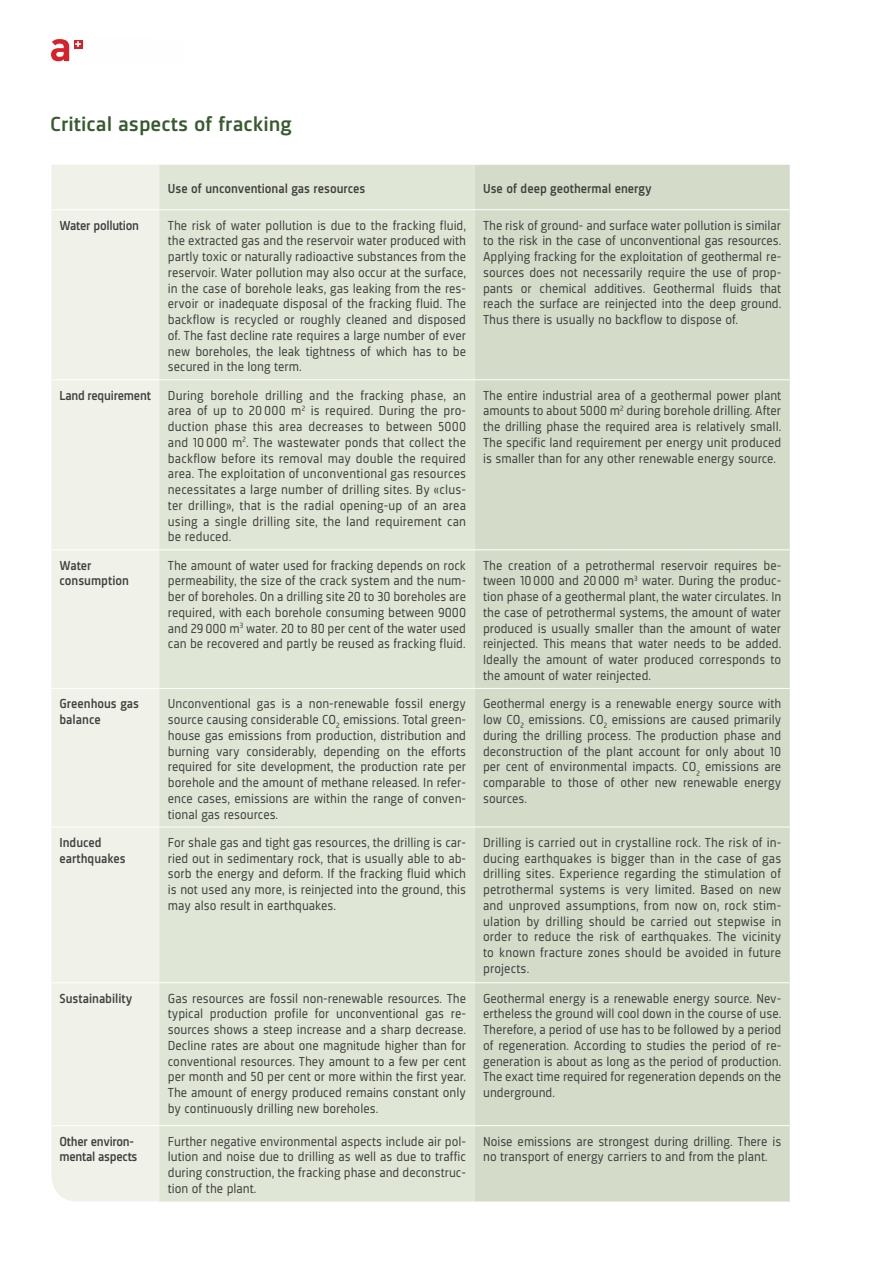
<style>
.page{position:relative;width:893px;height:1263px;background:#fff}
.page>*{position:absolute;margin:0;border:0;box-sizing:border-box;transform-origin:0 0}
.t1{font:500 21px "Sinews Sans Pro";color:#375b2e;scale:1.1 1}
.t2{font:13.5px/15.8px "Sinews Sans Pro";color:#414140;text-align:justify}
.t3{font:500 13.5px/15.8px "Sinews Sans Pro";color:#414140}
.t4{font:500 13.5px/15.8px "Sinews Sans Pro";letter-spacing:-.02em;color:#414140}
</style>
<div class="page">
<svg style="left:51px;top:165px;width:108px;height:1036px;fill:#f0f2e9"></svg>
<div style="left:159px;top:165px;width:316px;height:1036px;background:#e0e6d5"></div>
<div style="left:475px;top:165px;width:315px;height:1036px;background:#d4dcc9"></div>
<hr style="left:51px;top:209px;width:108px;height:1px;background:#fffefe">
<hr style="left:159px;top:209px;width:316px;height:1px;background:#fffefe">
<hr style="left:475px;top:209px;width:315px;height:1px;background:#fffefe">
<hr style="left:51px;top:379px;width:108px;height:1px;background:#fffefe">
<hr style="left:159px;top:379px;width:316px;height:1px;background:#fffefe">
<hr style="left:475px;top:379px;width:315px;height:1px;background:#fffefe">
<hr style="left:51px;top:549px;width:108px;height:1px;background:#fffefe">
<hr style="left:159px;top:549px;width:316px;height:1px;background:#fffefe">
<hr style="left:475px;top:549px;width:315px;height:1px;background:#fffefe">
<hr style="left:51px;top:688px;width:108px;height:1px;background:#fffefe">
<hr style="left:159px;top:688px;width:316px;height:1px;background:#fffefe">
<hr style="left:475px;top:688px;width:315px;height:1px;background:#fffefe">
<hr style="left:51px;top:827px;width:108px;height:1px;background:#fffefe">
<hr style="left:159px;top:827px;width:316px;height:1px;background:#fffefe">
<hr style="left:475px;top:827px;width:315px;height:1px;background:#fffefe">
<hr style="left:51px;top:982px;width:108px;height:1px;background:#fffefe">
<hr style="left:159px;top:982px;width:316px;height:1px;background:#fffefe">
<hr style="left:475px;top:982px;width:315px;height:1px;background:#fffefe">
<hr style="left:51px;top:1125px;width:108px;height:1px;background:#fffefe">
<hr style="left:159px;top:1125px;width:316px;height:1px;background:#fffefe">
<hr style="left:475px;top:1125px;width:315px;height:1px;background:#fffefe">
<div style="left:74px;top:40px;width:8px;height:8px;background:#d82229"></div>
<svg style="left:51px;top:39px;width:18px;height:22px"></svg>
<svg style="left:75px;top:41px;width:8px;height:8px"></svg>
<h1 class="t1" style="left:50px;top:112px;width:221px">Critical aspects of fracking</h1>
<p class="t3" style="left:168px;top:181px;width:199px">Use of unconventional gas resources</p>
<p class="t3" style="left:483px;top:181px;width:170px">Use of deep geothermal energy</p>
<p class="t4" style="left:60px;top:217px;width:81px">Water pollution</p>
<p class="t2" style="left:168px;top:217px;width:300px">The risk of water pollution is due to the fracking fluid, the extracted gas and the reservoir water produced with partly toxic or naturally radioactive substances from the reservoir. Water pollution may also occur at the surface, in the case of borehole leaks, gas leaking from the res&shy;ervoir or inadequate disposal of the fracking fluid. The backflow is recycled or roughly cleaned and disposed of. The fast decline rate requires a large number of ever new boreholes, the leak tightness of which has to be secured in the long term.</p>
<p class="t2" style="left:483px;top:217px;width:300px">The risk of ground- and surface water pollution is similar to the risk in the case of unconventional gas resources.<br>Applying fracking for the exploitation of geothermal re&shy;sources does not necessarily require the use of prop&shy;pants or chemical additives. Geothermal fluids that reach the surface are reinjected into the deep ground.<br>Thus there is usually no backflow to dispose of.</p>
<p class="t3" style="left:60px;top:387px;width:93px">Land requirement</p>
<p class="t2" style="left:168px;top:387px;width:300px">During borehole drilling and the fracking phase, an area of up to 20 000 m<sup>2</sup> is required. During the pro&shy;duction phase this area decreases to between 5000 and 10 000 m<sup>2</sup>. The wastewater ponds that collect the backflow before its removal may double the required area. The exploitation of unconventional gas resources necessitates a large number of drilling sites. By «clus&shy;ter drilling», that is the radial opening-up of an area using a single drilling site, the land requirement can be reduced.</p>
<p class="t2" style="left:483px;top:387px;width:300px">The entire industrial area of a geothermal power plant amounts to about 5000 m<sup>2</sup> during borehole drilling. After the drilling phase the required area is relatively small.<br>The specific land requirement per energy unit produced is smaller than for any other renewable energy source.</p>
<p class="t3" style="left:60px;top:557px;width:71px">Water consumption</p>
<p class="t2" style="left:168px;top:557px;width:300px">The amount of water used for fracking depends on rock permeability, the size of the crack system and the num&shy;ber of boreholes. On a drilling site 20 to 30 boreholes are required, with each borehole consuming between 9000 and 29000 m<sup>3</sup> water. 20 to 80 per cent of the water used can be recovered and partly be reused as fracking fluid.</p>
<p class="t2" style="left:483px;top:557px;width:300px">The creation of a petrothermal reservoir requires be&shy;tween 10000 and 20000 m<sup>3</sup> water. During the produc&shy;tion phase of a geothermal plant, the water circulates. In the case of petrothermal systems, the amount of water produced is usually smaller than the amount of water reinjected. This means that water needs to be added.<br>Ideally the amount of water produced corresponds to the amount of water reinjected.</p>
<p class="t3" style="left:60px;top:696px;width:81px">Greenhous gas balance</p>
<p class="t2" style="left:168px;top:696px;width:300px">Unconventional gas is a non-renewable fossil energy source causing considerable CO<sub>2</sub> emissions. Total green&shy;house gas emissions from production, distribution and burning vary considerably, depending on the efforts required for site development, the production rate per borehole and the amount of methane released. In refer&shy;ence cases, emissions are within the range of conven&shy;tional gas resources.</p>
<p class="t2" style="left:483px;top:696px;width:300px">Geothermal energy is a renewable energy source with low CO<sub>2</sub> emissions. CO<sub>2</sub> emissions are caused primarily during the drilling process. The production phase and deconstruction of the plant account for only about 10 per cent of environmental impacts. CO<sub>2</sub> emissions are comparable to those of other new renewable energy sources.</p>
<p class="t3" style="left:60px;top:834px;width:68px">Induced earthquakes</p>
<p class="t2" style="left:168px;top:834px;width:300px">For shale gas and tight gas resources, the drilling is car&shy;ried out in sedimentary rock, that is usually able to ab&shy;sorb the energy and deform. If the fracking fluid which is not used any more, is reinjected into the ground, this may also result in earthquakes.</p>
<p class="t2" style="left:483px;top:834px;width:300px">Drilling is carried out in crystalline rock. The risk of in&shy;ducing earthquakes is bigger than in the case of gas drilling sites. Experience regarding the stimulation of petrothermal systems is very limited. Based on new and unproved assumptions, from now on, rock stim&shy;ulation by drilling should be carried out stepwise in order to reduce the risk of earthquakes. The vicinity to known fracture zones should be avoided in future projects.</p>
<p class="t3" style="left:60px;top:990px;width:74px">Sustainability</p>
<p class="t2" style="left:168px;top:990px;width:300px">Gas resources are fossil non-renewable resources. The typical production profile for unconventional gas re&shy;sources shows a steep increase and a sharp decrease.<br>Decline rates are about one magnitude higher than for conventional resources. They amount to a few per cent per month and 50 per cent or more within the first year.<br>The amount of energy produced remains constant only by continuously drilling new boreholes.</p>
<p class="t2" style="left:483px;top:990px;width:300px">Geothermal energy is a renewable energy source. Nev&shy;ertheless the ground will cool down in the course of use.<br>Therefore, a period of use has to be followed by a period of regeneration. According to studies the period of re&shy;generation is about as long as the period of production.<br>The exact time required for regeneration depends on the underground.</p>
<p class="t4" style="left:60px;top:1133px;width:79px">Other environ&shy;mental aspects</p>
<p class="t2" style="left:168px;top:1133px;width:300px">Further negative environmental aspects include air pol&shy;lution and noise due to drilling as well as due to traffic during construction, the fracking phase and deconstruc&shy;tion of the plant.</p>
<p class="t2" style="left:483px;top:1133px;width:300px">Noise emissions are strongest during drilling. There is no transport of energy carriers to and from the plant.</p>
</div>
